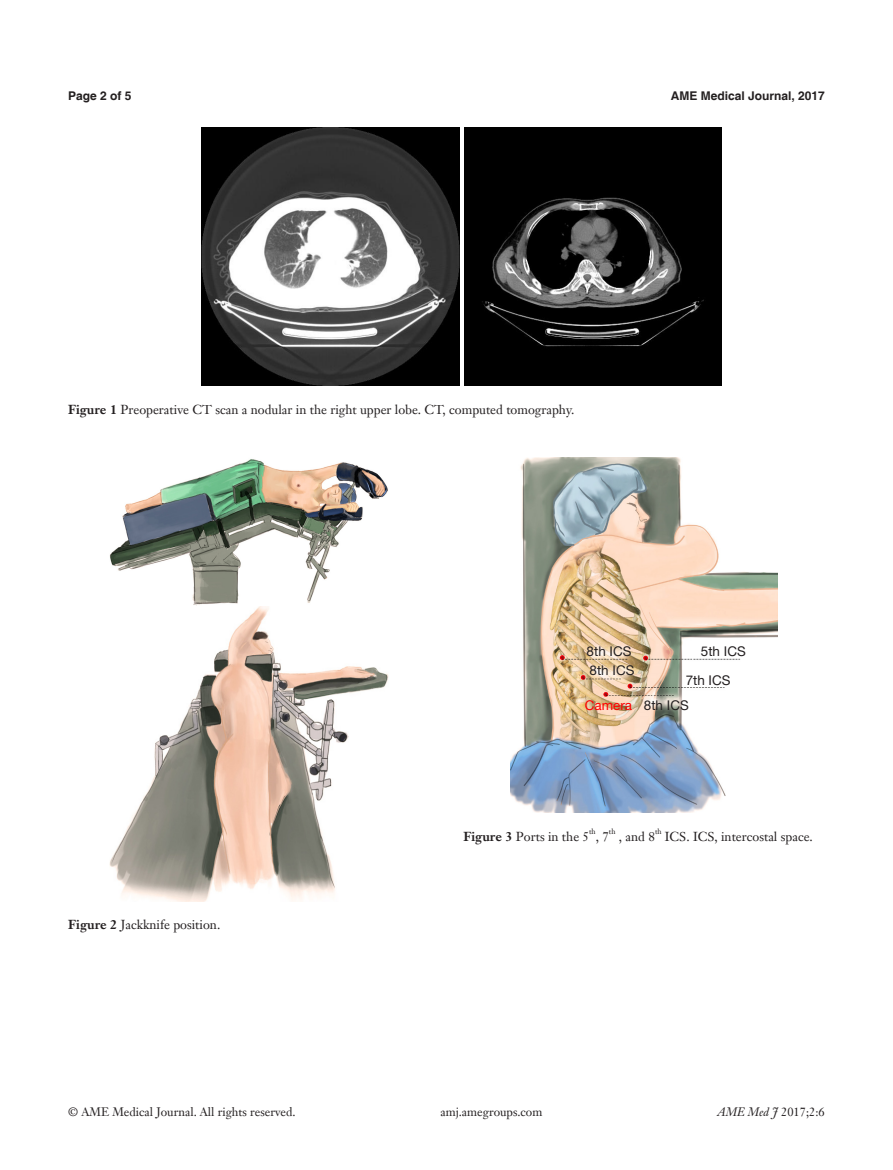
<style>
.page{position:relative;width:893px;height:1170px;background:#fff}
.page>*{position:absolute;margin:0;border:0;box-sizing:border-box;transform-origin:0 0}
.t1{font:13.5px "Helvetica Neue LT Pro";color:#231f20}
.t2{font:13.5px "Helvetica Neue LT Pro";color:#f00}
.t3{font:12.75px "Janson Text LT";color:#231f20}
.t4{font:12px "Janson Text LT";color:#231f20}
.t5{font:700 12px "Helvetica";color:#231f20}
.t6{font:7.5px "Janson Text LT";color:#231f20}
.s1{font-weight:700}
.s2{font-style:italic}
</style>
<div class="page">
<img style="left:202px;top:128px;width:258px;height:257px">
<img style="left:464px;top:128px;width:258px;height:257px">
<img style="left:109px;top:459px;width:279px;height:442px">
<img style="left:511px;top:458px;width:266px;height:354px">
<p class="t5" style="left:68px;top:88px;width:65px">Page 2 of 5</p>
<p class="t5" style="left:671px;top:88px;width:156px">AME Medical Journal, 2017</p>
<p class="t3" style="left:68px;top:401px;width:508px"><span class="s1">Figure 1</span> Preoperative CT scan a nodular in the right upper lobe. CT, computed tomography.</p>
<p class="t1" style="left:587px;top:642px;width:46px">8th ICS</p>
<p class="t1" style="left:590px;top:662px;width:46px">8th ICS</p>
<p class="t1" style="left:701px;top:643px;width:46px">5th ICS</p>
<p class="t1" style="left:686px;top:671px;width:46px">7th ICS</p>
<p class="t2" style="left:585px;top:696px;width:49px">Camera</p>
<p class="t1" style="left:644px;top:696px;width:46px">8th ICS</p>
<p class="t3" style="left:68px;top:916px;width:154px"><span class="s1">Figure 2</span> Jackknife position.</p>
<p class="t3" style="left:463px;top:828px;width:127px"><span class="s1">Figure 3</span> Ports in the 5</p>
<p class="t6" style="left:589px;top:827px;width:8px">th</p>
<p class="t3" style="left:596px;top:828px;width:15px">, 7</p>
<p class="t6" style="left:609px;top:827px;width:8px">th</p>
<p class="t3" style="left:619px;top:828px;width:38px">, and 8</p>
<p class="t6" style="left:655px;top:827px;width:8px">th</p>
<p class="t3" style="left:665px;top:828px;width:149px">ICS. ICS, intercostal space.</p>
<p class="t4" style="left:68px;top:1104px;width:229px">© AME Medical Journal. All rights reserved.</p>
<p class="t4" style="left:440px;top:1104px;width:103px">amj.amegroups.com</p>
<p class="t4" style="left:718px;top:1104px;width:109px"><span class="s2">AME Med J</span> 2017;2:6</p>
</div>
